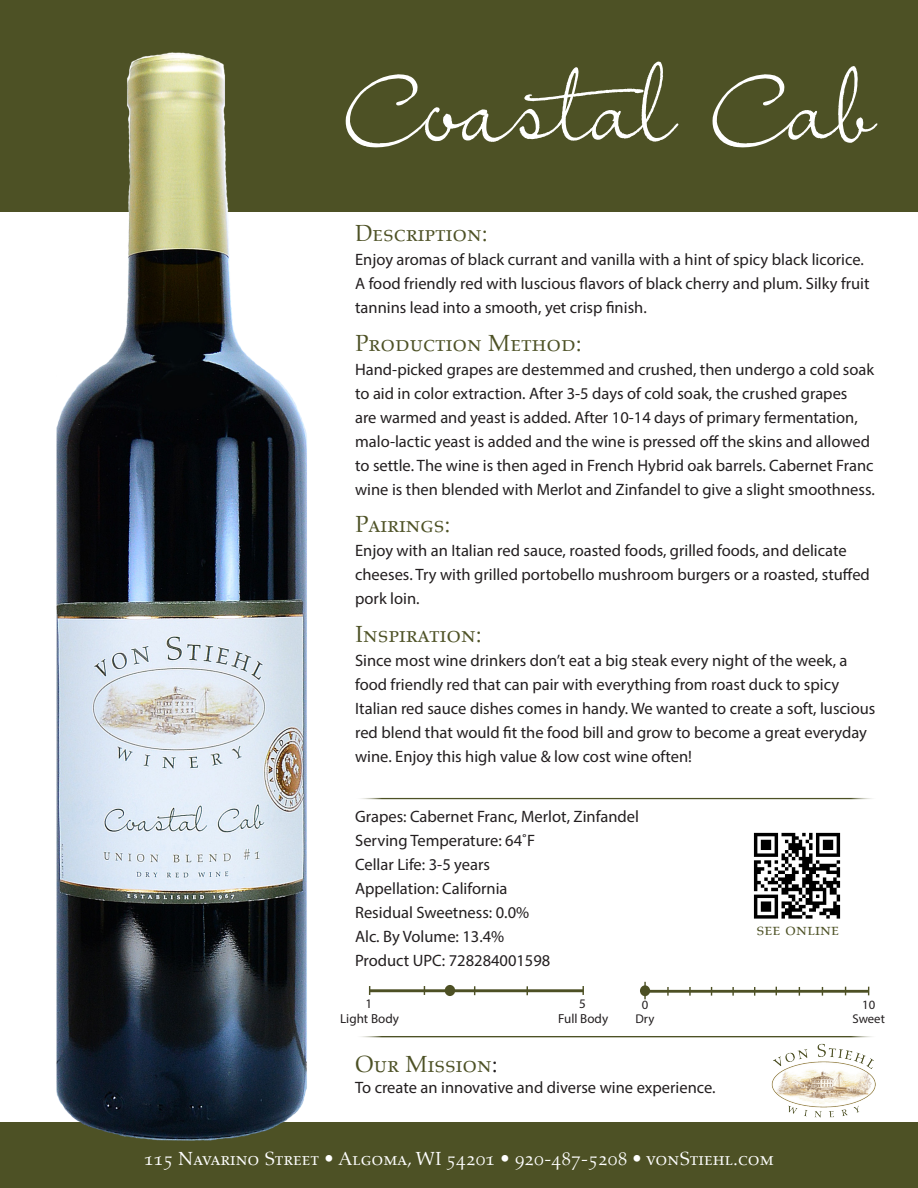
<style>
.page{position:relative;width:918px;height:1188px;background:#fff}
.page>*{position:absolute;margin:0;border:0;box-sizing:border-box;transform-origin:0 0}
.t1{font:120px "Freedom Writer BF";letter-spacing:.005em;color:#fff}
.t2{font:24px "Aldus Roman SC";color:#4d5125}
.t3{font:19.5px "Aldus Roman SC";color:#fff}
.t4{font:18px "Aldus Roman SC";color:#4d5125}
.t5{font:16.5px/24px "Myriad Pro";color:#231f20}
.t6{font:13.05px "Myriad Pro";color:#231f20}
.t7{font:12.75px "Myriad Pro";color:#231f20}
.s1{color:#231f20}
</style>
<div class="page">
<div style="left:0;top:0;width:918px;height:212px;background:#4d5125"></div>
<div style="left:0;top:1122px;width:918px;height:66px;background:#4d5125"></div>
<img style="left:56px;top:52px;width:251px;height:1089px">
<hr style="left:355px;top:798px;width:523px;height:1px;background:#4d5125">
<hr style="left:370px;top:989px;width:213px;height:3px;background:#4d5024">
<div style="left:445px;top:985px;width:10px;height:11px;background:#4d5024;border-radius:50%"></div>
<svg style="left:582px;top:986px;width:2px;height:9px"></svg>
<hr style="left:645px;top:990px;width:224px;height:3px;background:#4d5024">
<svg style="left:667px;top:987px;width:2px;height:9px"></svg>
<svg style="left:689px;top:987px;width:2px;height:9px"></svg>
<svg style="left:644px;top:982px;width:2px;height:17px"></svg>
<svg style="left:732px;top:987px;width:2px;height:9px"></svg>
<div style="left:640px;top:985px;width:10px;height:11px;background:#4d5024;border-radius:50%"></div>
<hr style="left:355px;top:1036px;width:523px;height:1px;background:#4d5125">
<img style="left:771px;top:1043px;width:105px;height:75px">
<img style="left:753px;top:832px;width:88px;height:87px">
<h1 class="t1" style="left:339px;top:28px;width:532px">Coastal Cab</h1>
<h2 class="t2" style="left:355px;top:220px;width:134px">Description:</h2>
<p class="t5" style="left:355px;top:248px;width:516px">Enjoy aromas of black currant and vanilla with a hint of spicy black licorice.<br>A food friendly red with luscious flavors of black cherry and plum. Silky fruit tannins lead into a smooth, yet crisp finish.</p>
<h2 class="t2" style="left:355px;top:330px;width:228px">Production Method:</h2>
<p class="t5" style="left:355px;top:357px;width:521px">Hand-picked grapes are destemmed and crushed, then undergo a cold soak to aid in color extraction. After 3-5 days of cold soak, the crushed grapes<br>are warmed and yeast is added. After 10-14 days of primary fermentation, malo-lactic yeast is added and the wine is pressed off the skins and allowed to settle. The wine is then aged in French Hybrid oak barrels. Cabernet Franc wine is then blended with Merlot and Zinfandel to give a slight smoothness.</p>
<h2 class="t2" style="left:355px;top:511px;width:97px">Pairings:</h2>
<p class="t5" style="left:355px;top:539px;width:516px">Enjoy with an Italian red sauce, roasted foods, grilled foods, and delicate cheeses. Try with grilled portobello mushroom burgers or a roasted, stuffed pork loin.</p>
<h2 class="t2" style="left:355px;top:621px;width:128px">Inspiration:</h2>
<p class="t5" style="left:355px;top:648px;width:522px">Since most wine drinkers don’t eat a big steak every night of the week, a food friendly red that can pair with everything from roast duck to spicy Italian red sauce dishes comes in handy. We wanted to create a soft, luscious red blend that would fit the food bill and grow to become a great everyday wine. Enjoy this high value &amp; low cost wine often!</p>
<p class="t5" style="left:355px;top:804px;width:286px">Grapes: Cabernet Franc, Merlot, Zinfandel<br>Serving Temperature: 64˚F<br>Cellar Life: 3-5 years<br>Appellation: California<br>Residual Sweetness: 0.0%<br>Alc. By Volume: 13.4%<br>Product UPC: 728284001598</p>
<p class="t4" style="left:757px;top:919px;width:84px">see online</p>
<p class="t6" style="left:366px;top:996px;width:8px">1</p>
<p class="t6" style="left:579px;top:996px;width:8px">5</p>
<p class="t7" style="left:642px;top:997px;width:8px">0</p>
<p class="t7" style="left:862px;top:997px;width:15px">10</p>
<p class="t6" style="left:340px;top:1011px;width:60px">Light Body</p>
<p class="t6" style="left:558px;top:1011px;width:51px">Full Body</p>
<p class="t7" style="left:635px;top:1011px;width:20px">Dry</p>
<p class="t7" style="left:853px;top:1011px;width:34px">Sweet</p>
<h2 class="t2" style="left:355px;top:1051px;width:144px">Our Mission<span class="s1">:</span></h2>
<p class="t5" style="left:355px;top:1075px;width:362px">To create an innovative and diverse wine experience.</p>
<p class="t3" style="left:144px;top:1147px;width:631px">115 Navarino Street • Algoma, WI 54201 • 920-487-5208 • vonStiehl.com</p>
</div>
